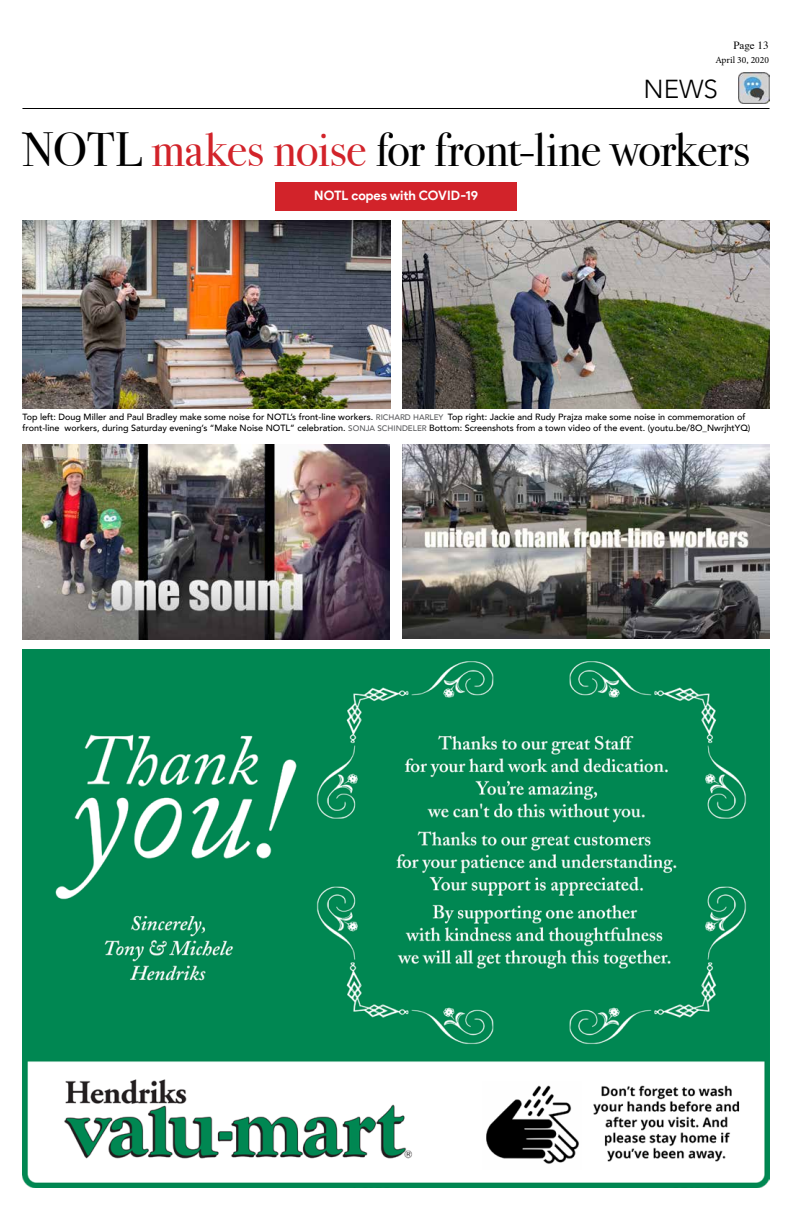
<style>
.page{position:relative;width:792px;height:1224px;background:#fff}
.page>*{position:absolute;margin:0;border:0;box-sizing:border-box;transform-origin:0 0}
.t1{font:48px "Bodoni Svty Two ITCTT";letter-spacing:-.015em;color:#000}
.t2{font:300 26px "Avenir";color:#000}
.t3{font:700 13px "Product Sans";letter-spacing:-.005em;color:#fff}
.t4{font:11px "Times";color:#000}
.t5{font:9.5px "Minion Pro";color:#000}
.t6{font:500 9px/11px "Avenir";color:#000}
.s1{color:#d2232a}
.s2{font-size:8px;color:#58595b}
</style>
<div class="page">
<hr style="left:22px;top:108px;width:748px;height:1px;background:#000">
<img style="left:738px;top:72px;width:31px;height:31px">
<img style="left:22px;top:649px;width:747px;height:539px">
<img style="left:23px;top:220px;width:367px;height:189px">
<img style="left:402px;top:220px;width:368px;height:189px">
<div style="left:275px;top:182px;width:242px;height:29px;background:#d2232a"></div>
<img style="left:22px;top:444px;width:368px;height:195px">
<img style="left:402px;top:444px;width:368px;height:194px">
<p class="t4" style="left:733px;top:35px;width:37px">Page 13</p>
<p class="t5" style="left:715px;top:54px;width:55px">April 30, 2020</p>
<h2 class="t2" style="left:643px;top:74px;width:76px">NEWS</h2>
<h1 class="t1" style="left:22px;top:110px;width:729px">NOTL <span class="s1">makes noise</span> for front-line workers</h1>
<h3 class="t3" style="left:314px;top:188px;width:165px">NOTL copes with COVID-19</h3>
<p class="t6" style="left:23px;top:411px;width:729px">Top left: Doug Miller and Paul Bradley make some noise for NOTL’s front-line workers. <span class="s2">RICHARD HARLEY</span> Top right: Jackie and Rudy Prajza make some noise in commemoration of front-line workers, during Saturday evening’s “Make Noise NOTL” celebration. <span class="s2">SONJA SCHINDELER</span> Bottom: Screenshots from a town video of the event. (youtu.be/8O_NwrjhtYQ)</p>
</div>
